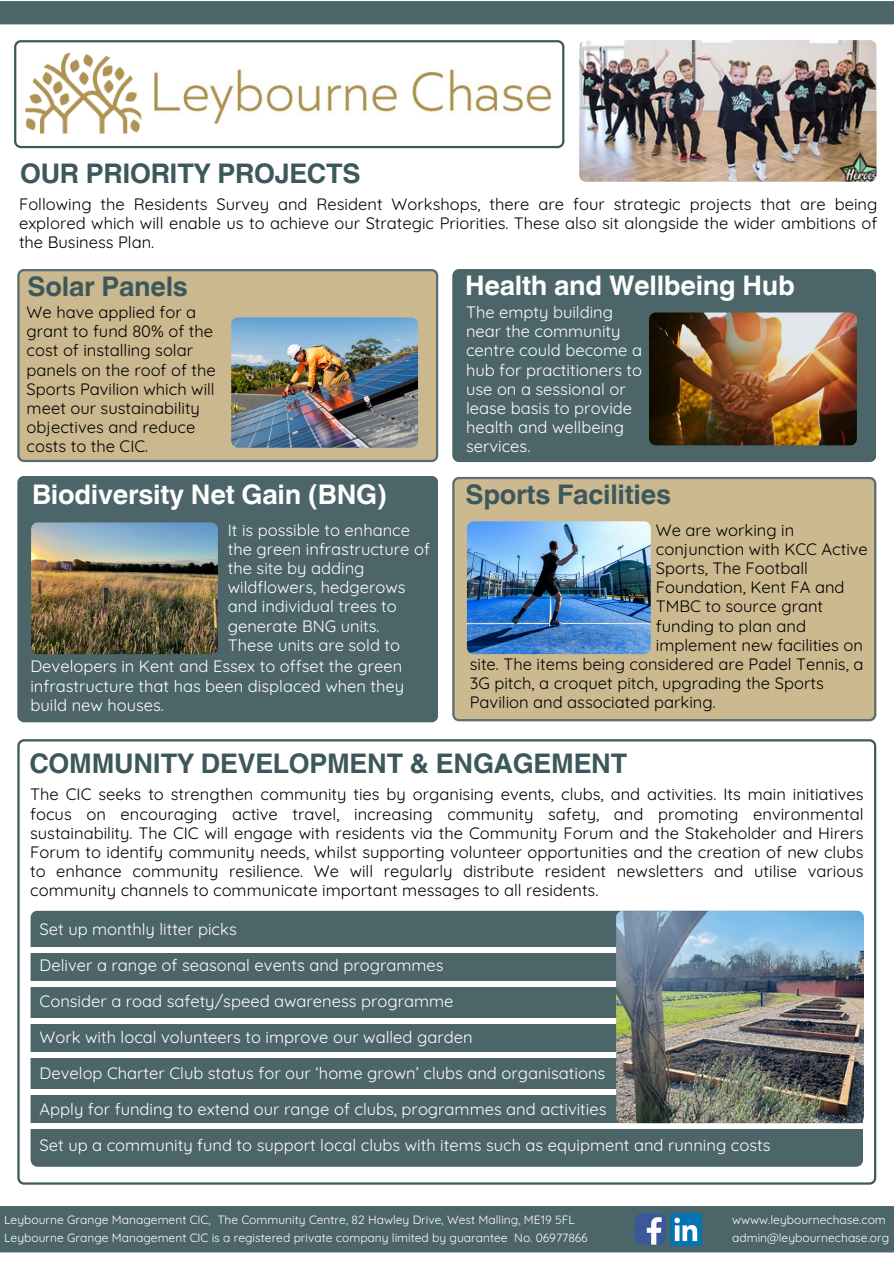
<style>
.page{position:relative;width:894px;height:1264px;background:#fff}
.page>*{position:absolute;margin:0;border:0;box-sizing:border-box;transform-origin:0 0}
.t1{font:700 27px "Helvetica World";letter-spacing:-.01em;color:#3c585b}
.t2{font:700 27px "Helvetica World";letter-spacing:-.01em;color:#fff}
.t3{font:16.5px/19.2px "Quicksand";color:#000}
.t4{font:16.5px/19.2px "Quicksand";color:#fff}
.t5{font:12px "Quicksand";color:#fffefc}
.t6{font:12px "Quicksand";color:#fff}
</style>
<div class="page">
<div style="left:0;top:1206px;width:893px;height:46px;background:#4c6568"></div>
<svg style="left:14px;top:40px;width:550px;height:108px"></svg>
<img style="left:143px;top:54px;width:416px;height:85px">
<img style="left:14px;top:40px;width:129px;height:101px">
<div style="left:452px;top:269px;width:423px;height:193px;background:#4c6568;border-radius:7px"></div>
<div style="left:17px;top:476px;width:421px;height:246px;background:#4c6568;border-radius:7px"></div>
<div style="left:17px;top:269px;width:421px;height:193px;background:#cbb88e"></div>
<img style="left:231px;top:317px;width:187px;height:131px;border-radius:7px">
<div style="left:452px;top:477px;width:424px;height:244px;background:#ccb990"></div>
<img style="left:467px;top:521px;width:183px;height:133px;border-radius:7px">
<img style="left:31px;top:522px;width:187px;height:132px;border-radius:7px">
<img style="left:649px;top:312px;width:207px;height:133px;border-radius:7px">
<img style="left:579px;top:40px;width:297px;height:142px;border-radius:7px">
<svg style="left:17px;top:739px;width:859px;height:445px"></svg>
<div style="left:31px;top:910px;width:831px;height:256px;background:#4c6568"></div>
<div style="left:31px;top:947px;width:831px;height:5px;background:#fff"></div>
<div style="left:31px;top:981px;width:831px;height:5px;background:#fff"></div>
<div style="left:31px;top:1018px;width:831px;height:6px;background:#fff"></div>
<div style="left:31px;top:1052px;width:831px;height:5px;background:#fff"></div>
<div style="left:31px;top:1089px;width:831px;height:6px;background:#fff"></div>
<div style="left:31px;top:1123px;width:831px;height:5px;background:#fff"></div>
<img style="left:616px;top:910px;width:247px;height:213px">
<img style="left:634px;top:1212px;width:31px;height:32px;border-radius:8px">
<img style="left:670px;top:1213px;width:31px;height:31px">
<div style="left:0;top:1px;width:893px;height:23px;background:#4c6568"></div>
<h3 class="t1" style="left:20px;top:151px;width:342px">OUR PRIORITY PROJECTS</h3>
<p class="t3" style="left:19px;top:194px;width:859px;text-align:justify">Following the Residents Survey and Resident Workshops, there are four strategic projects that are being explored which will enable us to achieve our Strategic Priorities. These also sit alongside the wider ambitions of the Business Plan.</p>
<h2 class="t1" style="left:28px;top:264px;width:162px">Solar Panels</h2>
<p class="t2" style="left:465px;top:263px;width:331px">Health and Wellbeing Hub</p>
<p class="t3" style="left:27px;top:302px;width:190px">We have applied for a grant to fund 80% of the cost of installing solar panels on the roof of the<br>Sports Pavilion which will meet our sustainability objectives and reduce costs to the CIC.</p>
<p class="t4" style="left:466px;top:302px;width:178px">The empty building near the community centre could become a hub for practitioners to use on a sessional or lease basis to provide health and wellbeing services.</p>
<h3 class="t2" style="left:32px;top:472px;width:356px">Biodiversity Net Gain (BNG)</h3>
<h3 class="t1" style="left:465px;top:472px;width:207px">Sports Facilities</h3>
<h2 class="t4" style="left:228px;top:520px;width:204px">It is possible to enhance the green infrastructure of the site by adding wildflowers, hedgerows and individual trees to generate BNG units.<br>These units are sold to</h2>
<h2 class="t4" style="left:30px;top:656px;width:375px;text-align:justify">Developers in Kent and Essex to offset the green infrastructure that has been displaced when they build new houses.</h2>
<h3 class="t3" style="left:655px;top:520px;width:213px">We are working in conjunction with KCC Active<br>Sports, The Football<br>Foundation, Kent FA and<br>TMBC to source grant funding to plan and implement new facilities on</h3>
<h3 class="t3" style="left:469px;top:654px;width:395px">site. The items being considered are Padel Tennis, a<br>3G pitch, a croquet pitch, upgrading the Sports<br>Pavilion and associated parking.</h3>
<h1 class="t1" style="left:29px;top:741px;width:599px">COMMUNITY DEVELOPMENT &amp; ENGAGEMENT</h1>
<p class="t3" style="left:30px;top:784px;width:834px;text-align:justify">The CIC seeks to strengthen community ties by organising events, clubs, and activities. Its main initiatives focus on encouraging active travel, increasing community safety, and promoting environmental sustainability. The CIC will engage with residents via the Community Forum and the Stakeholder and Hirers Forum to identify community needs, whilst supporting volunteer opportunities and the creation of new clubs to enhance community resilience. We will regularly distribute resident newsletters and utilise various community channels to communicate important messages to all residents.</p>
<p class="t4" style="left:40px;top:911px;width:732px;line-height:36px">Set up monthly litter picks<br>Deliver a range of seasonal events and programmes<br>Consider a road safety/speed awareness programme<br>Work with local volunteers to improve our walled garden<br>Develop Charter Club status for our ‘home grown’ clubs and organisations<br>Apply for funding to extend our range of clubs, programmes and activities<br>Set up a community fund to support local clubs with items such as equipment and running costs</p>
<p class="t5" style="left:4px;top:1211px;width:572px">Leybourne Grange Management CIC, The Community Centre, 82 Hawley Drive, West Malling, ME19 5FL</p>
<h3 class="t5" style="left:732px;top:1211px;width:155px">wwww.leybournechase.com</h3>
<h3 class="t6" style="left:4px;top:1229px;width:585px">Leybourne Grange Management CIC is a registered private company limited by guarantee No. 06977866</h3>
<h2 class="t5" style="left:732px;top:1229px;width:158px">admin@leybournechase.org</h2>
</div>
